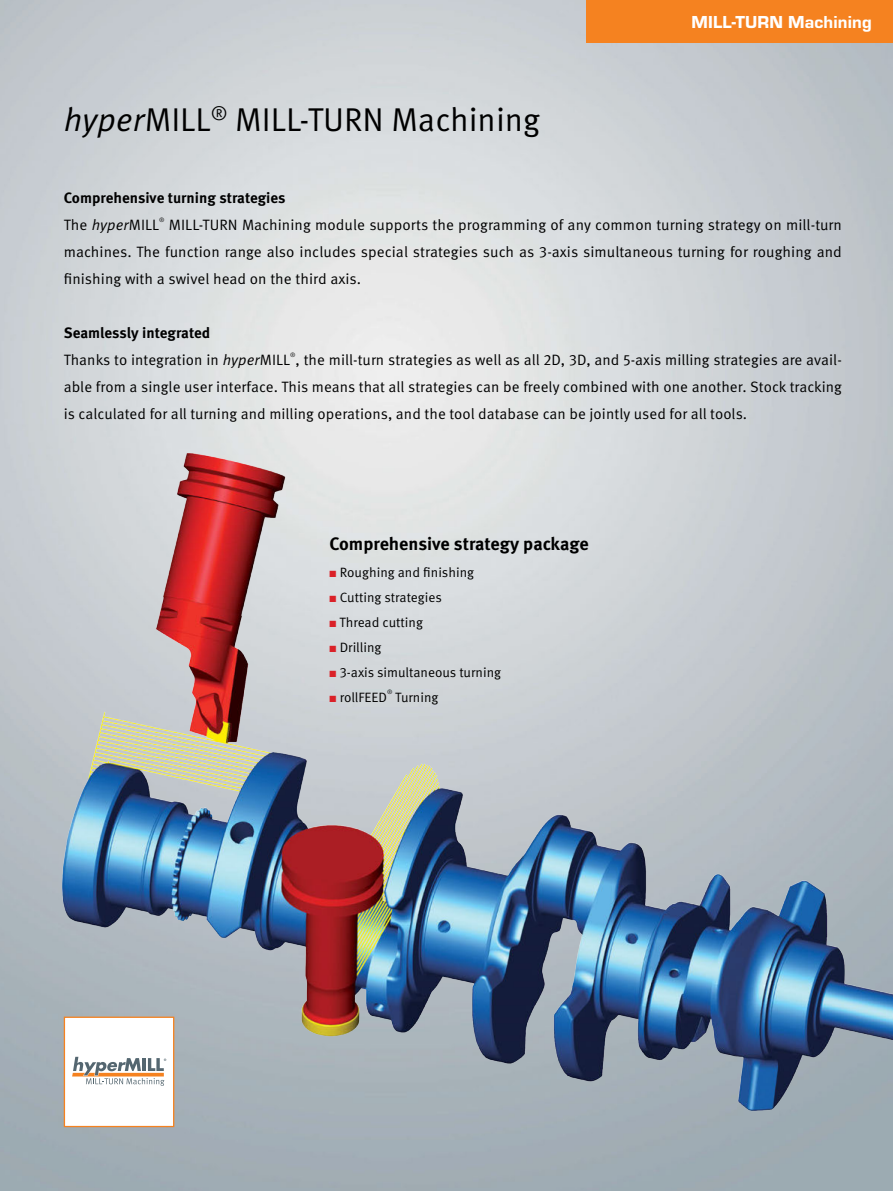
<style>
.page{position:relative;width:893px;height:1191px;background:#fff}
.page>*{position:absolute;margin:0;border:0;box-sizing:border-box;transform-origin:0 0}
.Head{font:33px "Meta Pro";color:#000}
.BU{font:700 18px "Meta Pro";letter-spacing:-.005em;color:#000}
.Head-2{font:800 18px "Eurostile T";letter-spacing:.01em;color:#fff}
.Subhead{font:15px/27px "Meta Pro";letter-spacing:.005em;color:#000;text-align:justify}
.Subhead-2{font:700 15px "Meta Pro";color:#000}
.Subhead-3{font:13.5px "Meta Pro";color:#000}
.Subhead-4{font:6.15px "Meta Pro";color:#000}
.s1{font-style:italic}
.s2{color:#da2128}
</style>
<div class="page">
<img style="left:0;top:0;width:893px;height:1191px">
<div style="left:587px;top:0;width:306px;height:43px;background:#f58220"></div>
<img style="left:10px;top:437px;width:883px;height:692px">
<div style="left:64px;top:1016px;width:110px;height:111px;background:#fff;border:1px solid #f58220"></div>
<svg style="left:72px;top:1056px;width:94px;height:29px"></svg>
<p class="Head" style="left:64px;top:100px;width:478px"><span class="s1">hyper</span>MILL<sup>®</sup> MILL-TURN Machining</p>
<p class="Head-2" style="left:691px;top:12px;width:182px">MILL-TURN Machining</p>
<p class="Subhead-2" style="left:64px;top:188px;width:223px">Comprehensive turning strategies</p>
<p class="Subhead" style="left:64px;top:211px;width:97px">The <span class="s1">hyper</span>MILL</p>
<p class="Subhead-4" style="left:159px;top:216px;width:7px">®</p>
<p class="Subhead" style="left:64px;top:211px;width:780px;text-indent:105px">MILL-TURN Machining module supports the programming of any common turning strategy on mill-turn machines. The function range also includes special strategies such as 3-axis simultaneous turning for roughing and finishing with a swivel head on the third axis.</p>
<p class="Subhead-2" style="left:64px;top:323px;width:148px">Seamlessly integrated</p>
<p class="Subhead" style="left:64px;top:346px;width:780px">Thanks to integration in <span class="s1">hyper</span>MILL , the mill-turn strategies as well as all 2D, 3D, and 5-axis milling strategies are avail-</p>
<p class="Subhead-4" style="left:290px;top:351px;width:7px">®</p>
<p class="Subhead" style="left:64px;top:373px;width:780px">able from a single user interface. This means that all strategies can be freely combined with one another. Stock tracking is calculated for all turning and milling operations, and the tool database can be jointly used for all tools.</p>
<p class="BU" style="left:330px;top:532px;width:261px">Comprehensive strategy package</p>
<p class="Subhead-3" style="left:330px;top:564px;width:146px"><span class="s2">■</span> Roughing and finishing</p>
<p class="Subhead-3" style="left:330px;top:589px;width:114px"><span class="s2">■</span> Cutting strategies</p>
<p class="Subhead-3" style="left:330px;top:614px;width:95px"><span class="s2">■</span> Thread cutting</p>
<p class="Subhead-3" style="left:330px;top:639px;width:53px"><span class="s2">■</span> Drilling</p>
<p class="Subhead-3" style="left:330px;top:664px;width:173px"><span class="s2">■</span> 3-axis simultaneous turning</p>
<p class="Subhead-3" style="left:330px;top:689px;width:59px"><span class="s2">■</span> rollFEED</p>
<p class="Subhead-4" style="left:387px;top:688px;width:7px">®</p>
<p class="Subhead-3" style="left:395px;top:689px;width:45px">Turning</p>
</div>
